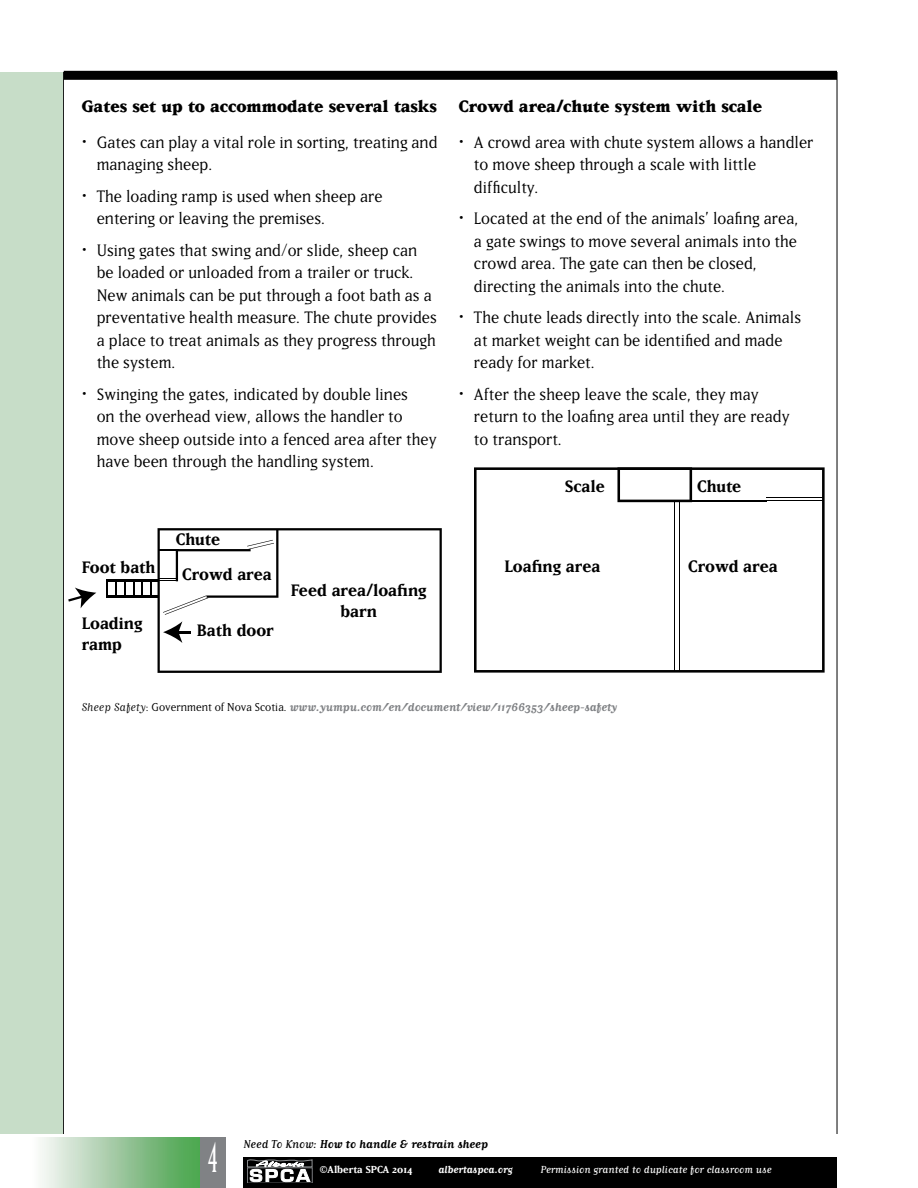
<style>
.page{position:relative;width:918px;height:1188px;background:#fff}
.page>*{position:absolute;margin:0;border:0;box-sizing:border-box;transform-origin:0 0}
.t1{font:48px "Matrix Tall";color:#fff}
.t2{font:19.5px/22.5px "Matrix";color:#000}
.t3{font:700 19.5px/21px "Matrix";color:#000}
.t4{font:800 19.5px "Matrix";color:#000}
.t5{font:700 13.5px "Matrix Script";color:#808285}
.t6{font:700 13.5px "Matrix Script";color:#000}
.t7{font:12px "Matrix Script";color:#fff}
.t8{font:700 12px "Matrix";color:#fff}
.t9{font:700 12px "Matrix Script";color:#fff}
.s1{font-weight:400;color:#000}
.s2{font-family:"Matrix";font-weight:400;color:#000}
.s3{font-weight:400}
</style>
<div class="page">
<div style="left:64px;top:71px;width:773px;height:9px;background:#000"></div>
<hr style="left:63px;top:72px;width:1px;height:1062px;background:#000">
<hr style="left:837px;top:72px;width:1px;height:1062px;background:#000">
<div style="left:0;top:72px;width:63px;height:1062px;background:#c7ddc8"></div>
<div style="left:30px;top:1138px;width:173px;height:50px;background:linear-gradient(to right,#fffaff,#429e45)"></div>
<div style="left:200px;top:1138px;width:25px;height:50px;background:#808285"></div>
<div style="left:243px;top:1157px;width:594px;height:31px;background:#000"></div>
<svg style="left:248px;top:1160px;width:64px;height:22px"></svg>
<svg style="left:474px;top:467px;width:351px;height:206px"></svg>
<svg style="left:617px;top:467px;width:75px;height:35px"></svg>
<hr style="left:691px;top:500px;width:75px;height:2px;background:#000">
<hr style="left:674px;top:501px;width:1px;height:170px;background:#000">
<hr style="left:679px;top:501px;width:1px;height:170px;background:#000">
<hr style="left:766px;top:497px;width:57px;height:1px;background:#000">
<hr style="left:766px;top:501px;width:58px;height:1px;background:#000">
<svg style="left:68px;top:588px;width:28px;height:20px"></svg>
<hr style="left:106px;top:579px;width:53px;height:2px;background:#000">
<hr style="left:106px;top:595px;width:53px;height:3px;background:#000">
<svg style="left:151px;top:581px;width:1px;height:14px"></svg>
<svg style="left:142px;top:581px;width:1px;height:14px"></svg>
<svg style="left:133px;top:581px;width:1px;height:14px"></svg>
<svg style="left:124px;top:581px;width:1px;height:14px"></svg>
<svg style="left:116px;top:581px;width:1px;height:14px"></svg>
<svg style="left:107px;top:581px;width:1px;height:14px"></svg>
<svg style="left:158px;top:528px;width:284px;height:145px"></svg>
<p class="t4" style="left:82px;top:96px;width:357px">Gates set up to accommodate several tasks</p>
<p class="t2" style="left:97px;top:131px;width:342px;text-indent:-15px">• Gates can play a vital role in sorting, treating and managing sheep.</p>
<p class="t2" style="left:97px;top:185px;width:287px;text-indent:-15px">• The loading ramp is used when sheep are entering or leaving the premises.</p>
<p class="t2" style="left:97px;top:239px;width:342px;text-indent:-15px">• Using gates that swing and/or slide, sheep can be loaded or unloaded from a trailer or truck.<br>New animals can be put through a foot bath as a preventative health measure. The chute provides a place to treat animals as they progress through the system.</p>
<p class="t2" style="left:97px;top:383px;width:341px;text-indent:-15px">• Swinging the gates, indicated by double lines<br>on the overhead view, allows the handler to move sheep outside into a fenced area after they have been through the handling system.</p>
<p class="t3" style="left:82px;top:556px;width:75px">Foot bath</p>
<p class="t3" style="left:82px;top:613px;width:62px">Loading ramp</p>
<p class="t3" style="left:176px;top:529px;width:46px">Chute</p>
<p class="t3" style="left:182px;top:564px;width:91px">Crowd area</p>
<p class="t3" style="left:197px;top:619px;width:78px">Bath door</p>
<p class="t3" style="left:291px;top:579px;width:137px;text-align:center">Feed area/loafing barn</p>
<p class="t4" style="left:459px;top:96px;width:305px">Crowd area/chute system with scale</p>
<p class="t2" style="left:474px;top:131px;width:341px;text-indent:-15px">• A crowd area with chute system allows a handler to move sheep through a scale with little difficulty.</p>
<p class="t2" style="left:474px;top:207px;width:326px;text-indent:-15px">• Located at the end of the animals’ loafing area, a gate swings to move several animals into the crowd area. The gate can then be closed, directing the animals into the chute.</p>
<p class="t2" style="left:474px;top:306px;width:329px;text-indent:-15px">• The chute leads directly into the scale. Animals at market weight can be identified and made ready for market.</p>
<p class="t2" style="left:474px;top:383px;width:317px;text-indent:-15px">• After the sheep leave the scale, they may return to the loafing area until they are ready to transport.</p>
<p class="t3" style="left:565px;top:476px;width:41px">Scale</p>
<p class="t3" style="left:697px;top:476px;width:46px">Chute</p>
<p class="t3" style="left:505px;top:555px;width:97px">Loafing area</p>
<p class="t3" style="left:688px;top:555px;width:91px">Crowd area</p>
<p class="t5" style="left:82px;top:700px;width:537px"><span class="s1">Sheep Safety</span><span class="s2">: Government of Nova Scotia.</span> www.yumpu.com/en/document/view/11766353/sheep-safety</p>
<h1 class="t1" style="left:208px;top:1132px;width:11px">4</h1>
<p class="t6" style="left:243px;top:1138px;width:246px"><span class="s3">Need To Know:</span> How to handle &amp; restrain sheep</p>
<p class="t8" style="left:320px;top:1163px;width:94px">©Alberta SPCA 2014</p>
<p class="t9" style="left:438px;top:1163px;width:76px">albertaspca.org</p>
<p class="t7" style="left:540px;top:1163px;width:233px">Permission granted to duplicate for classroom use</p>
</div>
